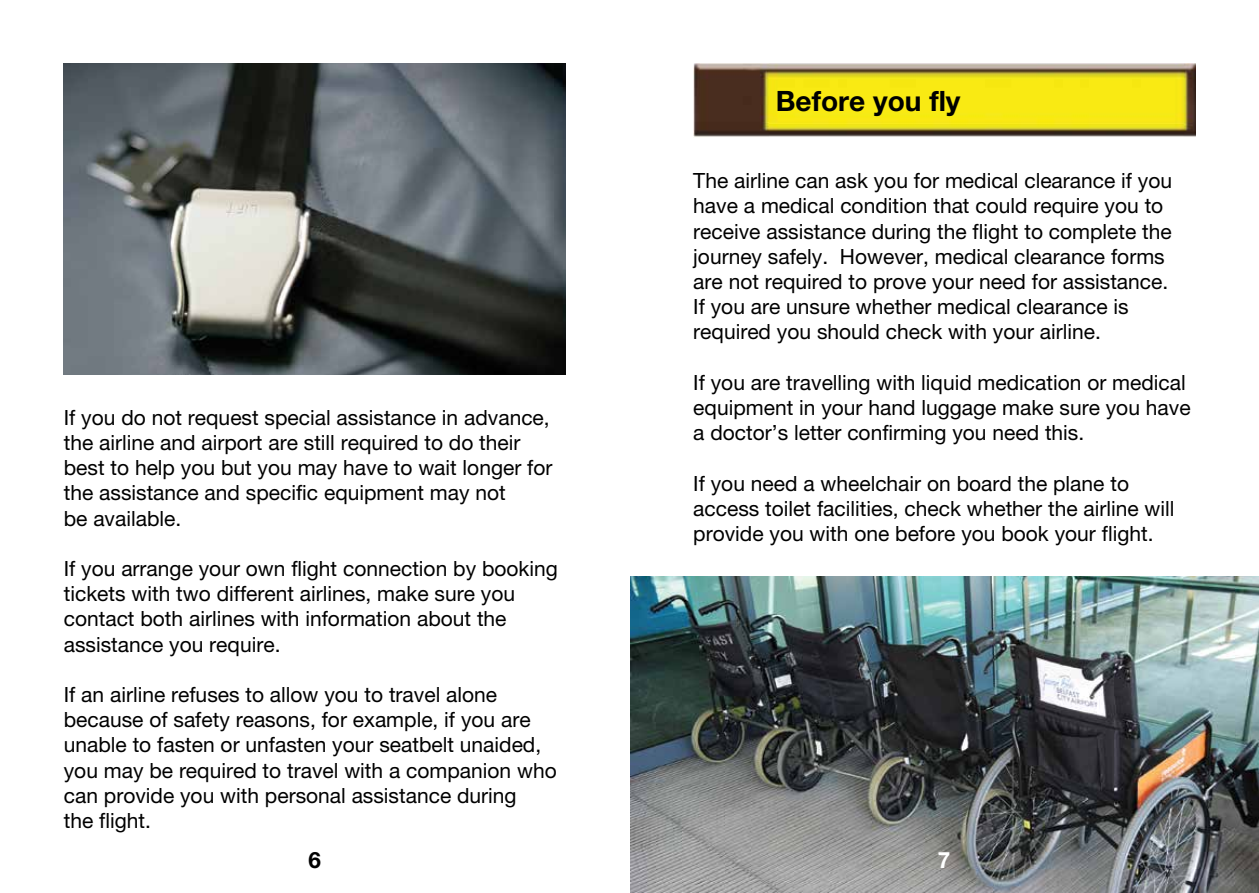
<style>
.page{position:relative;width:1259px;height:893px;background:#fff}
.page>*{position:absolute;margin:0;border:0;box-sizing:border-box;transform-origin:0 0}
.t1{font:700 28.05px "Helvetica Neue";color:#000}
.t2{font:700 22.5px "Helvetica Neue";color:#000}
.t3{font:700 22.5px "Helvetica Neue";color:#fff}
.t4{font:21px/25.2px "Helvetica Neue";color:#000}
</style>
<div class="page">
<img style="left:64px;top:64px;width:502px;height:310px">
<img style="left:631px;top:577px;width:628px;height:316px">
<img style="left:693px;top:64px;width:502px;height:73px">
<p class="t4" style="left:64px;top:404px;width:490px">If you do not request special assistance in advance, the airline and airport are still required to do their best to help you but you may have to wait longer for the assistance and specific equipment may not<br>be available.</p>
<p class="t4" style="left:64px;top:556px;width:495px">If you arrange your own flight connection by booking tickets with two different airlines, make sure you contact both airlines with information about the assistance you require.</p>
<p class="t4" style="left:64px;top:682px;width:494px">If an airline refuses to allow you to travel alone because of safety reasons, for example, if you are unable to fasten or unfasten your seatbelt unaided, you may be required to travel with a companion who can provide you with personal assistance during<br>the flight.</p>
<h1 class="t1" style="left:776px;top:84px;width:186px">Before you fly</h1>
<p class="t4" style="left:693px;top:168px;width:480px">The airline can ask you for medical clearance if you have a medical condition that could require you to receive assistance during the flight to complete the journey safely. However, medical clearance forms are not required to prove your need for assistance.<br>If you are unsure whether medical clearance is required you should check with your airline.</p>
<p class="t4" style="left:693px;top:369px;width:499px">If you are travelling with liquid medication or medical equipment in your hand luggage make sure you have a doctor’s letter confirming you need this.</p>
<p class="t4" style="left:693px;top:470px;width:483px">If you need a wheelchair on board the plane to access toilet facilities, check whether the airline will provide you with one before you book your flight.</p>
<p class="t2" style="left:308px;top:846px;width:14px">6</p>
<p class="t3" style="left:938px;top:846px;width:14px">7</p>
</div>
